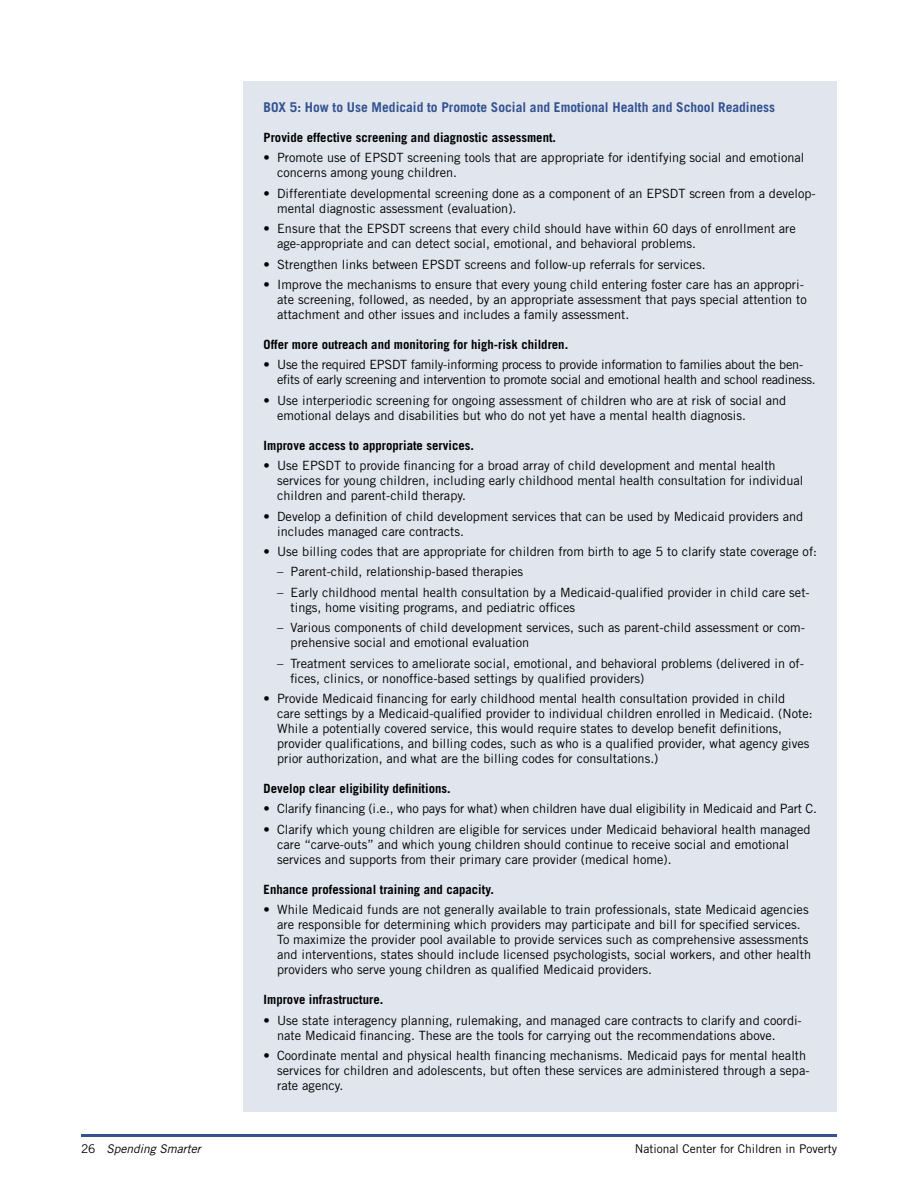
<style>
.page{position:relative;width:918px;height:1188px;background:#fff}
.page>*{position:absolute;margin:0;border:0;box-sizing:border-box;transform-origin:0 0}
.t1{font:700 13.5px "Trade Gothic";color:#33528f}
.t2{font:12.75px/15px "Trade Gothic";color:#000}
.t3{font:700 12.75px "Trade Gothic";color:#000}
.t4{font:12.75px/15px "Trade Gothic";letter-spacing:-.02em;color:#000}
.t5{font:12px "Trade Gothic";color:#000}
.t6{font:italic 12px "Trade Gothic";color:#000}
.s1{font-style:normal}
</style>
<div class="page">
<hr style="left:81px;top:1134px;width:756px;height:3px;background:#33528f">
<div style="left:243px;top:81px;width:594px;height:1031px;background:#e0e5ee"></div>
<p class="t1" style="left:264px;top:99px;width:513px">BOX 5: How to Use Medicaid to Promote Social and Emotional Health and School Readiness</p>
<p class="t3" style="left:264px;top:130px;width:294px">Provide effective screening and diagnostic assessment.</p>
<p class="t2" style="left:277px;top:150px;width:529px;text-indent:-14px">• Promote use of EPSDT screening tools that are appropriate for identifying social and emotional concerns among young children.</p>
<p class="t2" style="left:277px;top:186px;width:540px;text-indent:-13px">• Differentiate developmental screening done as a component of an EPSDT screen from a develop&shy;mental diagnostic assessment (evaluation).</p>
<p class="t2" style="left:277px;top:221px;width:520px;text-indent:-13px">• Ensure that the EPSDT screens that every child should have within 60 days of enrollment are age-appropriate and can detect social, emotional, and behavioral problems.</p>
<p class="t2" style="left:264px;top:256px;width:443px">• Strengthen links between EPSDT screens and follow-up referrals for services.</p>
<p class="t2" style="left:277px;top:277px;width:531px;text-indent:-13px">• Improve the mechanisms to ensure that every young child entering foster care has an appropri&shy;ate screening, followed, as needed, by an appropriate assessment that pays special attention to attachment and other issues and includes a family assessment.</p>
<p class="t3" style="left:264px;top:337px;width:306px">Offer more outreach and monitoring for high-risk children.</p>
<p class="t4" style="left:277px;top:357px;width:540px;text-indent:-14px">• Use the required EPSDT family-informing process to provide information to families about the ben&shy;efits of early screening and intervention to promote social and emotional health and school readiness.</p>
<p class="t2" style="left:277px;top:393px;width:511px;text-indent:-13px">• Use interperiodic screening for ongoing assessment of children who are at risk of social and emotional delays and disabilities but who do not yet have a mental health diagnosis.</p>
<p class="t3" style="left:264px;top:437px;width:212px">Improve access to appropriate services.</p>
<p class="t2" style="left:277px;top:458px;width:528px;text-indent:-14px">• Use EPSDT to provide financing for a broad array of child development and mental health services for young children, including early childhood mental health consultation for individual children and parent-child therapy.</p>
<p class="t2" style="left:277px;top:508px;width:528px;text-indent:-13px">• Develop a definition of child development services that can be used by Medicaid providers and includes managed care contracts.</p>
<p class="t2" style="left:264px;top:544px;width:555px">• Use billing codes that are appropriate for children from birth to age 5 to clarify state coverage of:</p>
<p class="t2" style="left:277px;top:564px;width:248px">– Parent-child, relationship-based therapies</p>
<p class="t2" style="left:291px;top:585px;width:521px;text-indent:-13px">– Early childhood mental health consultation by a Medicaid-qualified provider in child care set&shy;tings, home visiting programs, and pediatric offices</p>
<p class="t2" style="left:291px;top:620px;width:516px;text-indent:-13px">– Various components of child development services, such as parent-child assessment or com&shy;prehensive social and emotional evaluation</p>
<p class="t2" style="left:291px;top:655px;width:515px;text-indent:-13px">– Treatment services to ameliorate social, emotional, and behavioral problems (delivered in of&shy;fices, clinics, or nonoffice-based settings by qualified providers)</p>
<p class="t2" style="left:277px;top:691px;width:537px;text-indent:-13px">• Provide Medicaid financing for early childhood mental health consultation provided in child<br>care settings by a Medicaid-qualified provider to individual children enrolled in Medicaid. (Note:<br>While a potentially covered service, this would require states to develop benefit definitions, provider qualifications, and billing codes, such as who is a qualified provider, what agency gives prior authorization, and what are the billing codes for consultations.)</p>
<p class="t3" style="left:264px;top:781px;width:189px">Develop clear eligibility definitions.</p>
<p class="t2" style="left:264px;top:801px;width:555px">• Clarify financing (i.e., who pays for what) when children have dual eligibility in Medicaid and Part C.</p>
<p class="t2" style="left:277px;top:822px;width:535px;text-indent:-13px">• Clarify which young children are eligible for services under Medicaid behavioral health managed care “carve-outs” and which young children should continue to receive social and emotional services and supports from their primary care provider (medical home).</p>
<p class="t3" style="left:264px;top:881px;width:232px">Enhance professional training and capacity.</p>
<p class="t2" style="left:277px;top:902px;width:536px;text-indent:-13px">• While Medicaid funds are not generally available to train professionals, state Medicaid agencies are responsible for determining which providers may participate and bill for specified services.<br>To maximize the provider pool available to provide services such as comprehensive assessments and interventions, states should include licensed psychologists, social workers, and other health providers who serve young children as qualified Medicaid providers.</p>
<p class="t3" style="left:264px;top:992px;width:121px">Improve infrastructure.</p>
<p class="t2" style="left:277px;top:1012px;width:526px;text-indent:-13px">• Use state interagency planning, rulemaking, and managed care contracts to clarify and coordi&shy;nate Medicaid financing. These are the tools for carrying out the recommendations above.</p>
<p class="t2" style="left:277px;top:1048px;width:534px;text-indent:-14px">• Coordinate mental and physical health financing mechanisms. Medicaid pays for mental health services for children and adolescents, but often these services are administered through a sepa&shy;rate agency.</p>
<p class="t6" style="left:81px;top:1142px;width:121px"><span class="s1">26</span> Spending Smarter</p>
<p class="t5" style="left:635px;top:1142px;width:204px">National Center for Children in Poverty</p>
</div>
